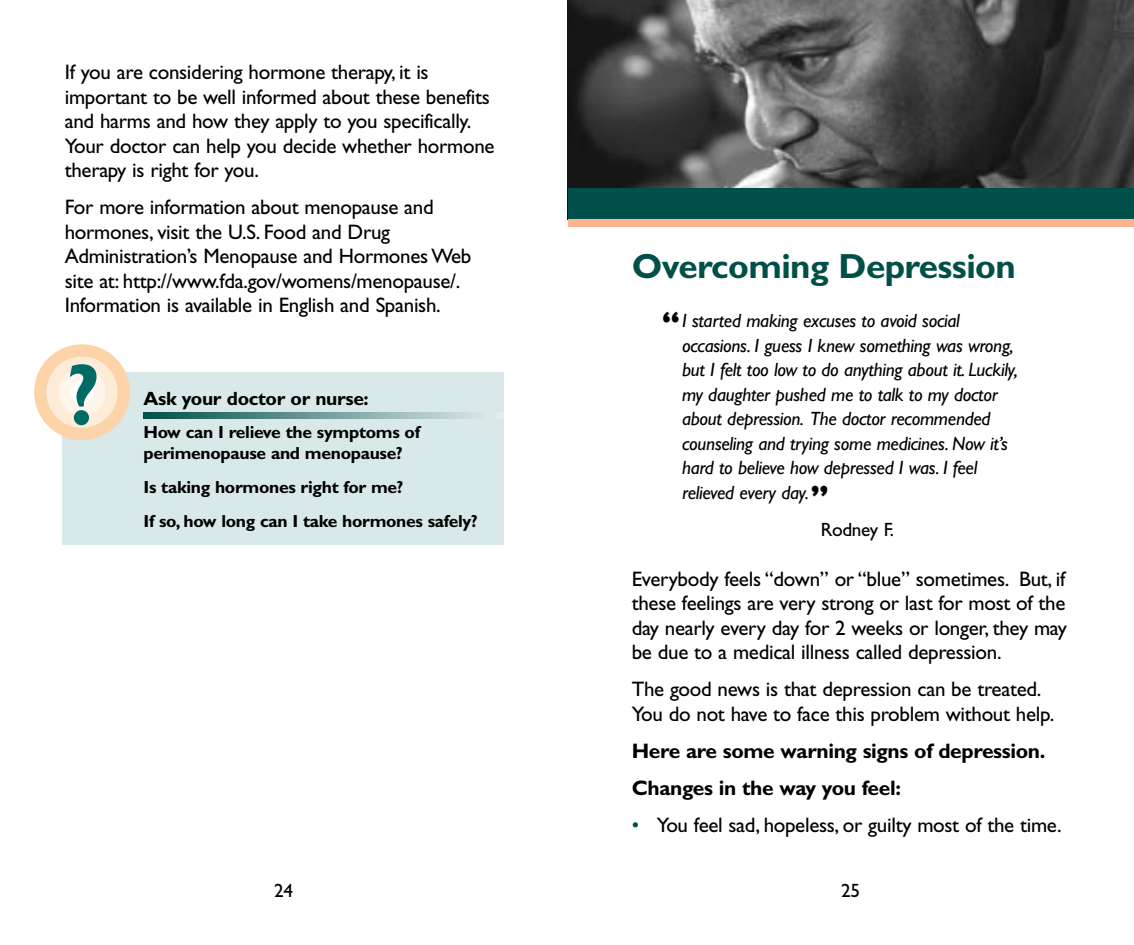
<style>
.page{position:relative;width:1134px;height:945px;background:#fff}
.page>*{position:absolute;margin:0;border:0;box-sizing:border-box;transform-origin:0 0}
.t1{font:600 42px "Bookman";color:#000}
.t2{font:700 35px "Gill Sans";letter-spacing:-.015em;color:#004f48}
.t3{font:21px/24.5px "Gill Sans";letter-spacing:-.015em;color:#000}
.t4{font:700 21px/37.1px "Gill Sans";letter-spacing:-.015em;color:#000}
.t5{font:italic 19.25px/24.5px "Gill Sans";letter-spacing:-.015em;color:#000}
.t6{font:700 19.25px "Gill Sans";letter-spacing:-.015em;color:#000}
.t7{font:19.25px "Gill Sans";letter-spacing:-.015em;color:#000}
.t8{font:700 17.5px/21px "Gill Sans";letter-spacing:-.015em;color:#000}
.s1{color:#004f48}
</style>
<div class="page">
<div style="left:62px;top:372px;width:442px;height:172px;background:#d9e8e8"></div>
<div style="left:34px;top:344px;width:96px;height:96px;background:#fdd3a9;border-radius:50%"></div>
<div style="left:46px;top:356px;width:72px;height:72px;background:#feecd9;border-radius:50%"></div>
<div style="left:58px;top:369px;width:47px;height:47px;background:#fef6ec;border-radius:50%"></div>
<svg style="left:70px;top:364px;width:27px;height:61px"></svg>
<svg style="left:143px;top:412px;width:361px;height:6px;background:#739e9a"></svg>
<img style="left:568px;top:0;width:566px;height:188px">
<div style="left:568px;top:188px;width:566px;height:31px;background:#004f48"></div>
<div style="left:568px;top:219px;width:566px;height:8px;background:#ffb28e"></div>
<p class="t3" style="left:65px;top:62px;width:431px">If you are considering hormone therapy, it is important to be well informed about these benefits and harms and how they apply to you specifically.<br>Your doctor can help you decide whether hormone therapy is right for you.</p>
<p class="t3" style="left:65px;top:197px;width:408px">For more information about menopause and hormones, visit the U.S. Food and Drug Administration’s Menopause and Hormones Web site at: http://www.fda.gov/womens/menopause/.<br>Information is available in English and Spanish.</p>
<p class="t6" style="left:143px;top:391px;width:227px">Ask your doctor or nurse:</p>
<p class="t8" style="left:143px;top:423px;width:278px">How can I relieve the symptoms of perimenopause and menopause?</p>
<p class="t8" style="left:143px;top:472px;width:336px;line-height:33.6px">Is taking hormones right for me?<br>If so, how long can I take hormones safely?</p>
<h2 class="t2" style="left:632px;top:253px;width:386px">Overcoming Depression</h2>
<p class="t5" style="left:682px;top:310px;width:337px">I started making excuses to avoid social occasions. I guess I knew something was wrong, but I felt too low to do anything about it. Luckily, my daughter pushed me to talk to my doctor about depression. The doctor recommended counseling and trying some medicines. Now it’s hard to believe how depressed I was. I feel relieved every day.</p>
<p class="t7" style="left:821px;top:522px;width:75px">Rodney F.</p>
<p class="t3" style="left:632px;top:568px;width:437px;text-align:justify">Everybody feels “down” or “blue” sometimes. But, if these feelings are very strong or last for most of the day nearly every day for 2 weeks or longer, they may be due to a medical illness called depression.</p>
<p class="t3" style="left:632px;top:679px;width:424px">The good news is that depression can be treated.<br>You do not have to face this problem without help.</p>
<p class="t4" style="left:632px;top:734px;width:415px">Here are some warning signs of depression.<br>Changes in the way you feel:</p>
<p class="t3" style="left:632px;top:815px;width:431px"><span class="s1">•</span> You feel sad, hopeless, or guilty most of the time.</p>
<h1 class="t1" style="left:660px;top:302px;width:24px">“</h1>
<h1 class="t1" style="left:809px;top:476px;width:24px">”</h1>
<p class="t7" style="left:274px;top:883px;width:20px">24</p>
<p class="t7" style="left:841px;top:883px;width:20px">25</p>
</div>
